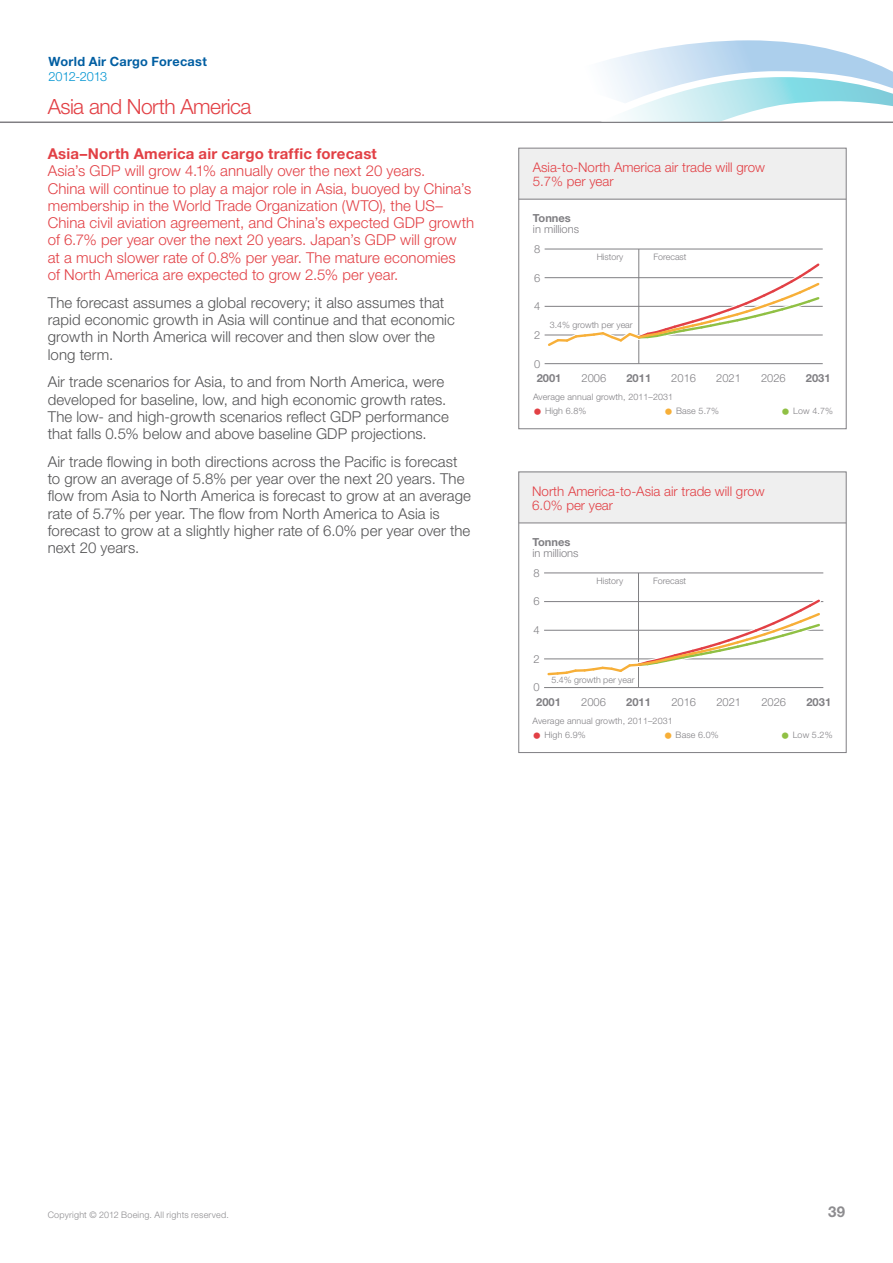
<style>
.page{position:relative;width:893px;height:1263px;background:#fff}
.page>*{position:absolute;margin:0;border:0;box-sizing:border-box;transform-origin:0 0}
.t1{font:300 21px "Helvetica Neue LT Std";letter-spacing:-.025em;color:#e24045}
.t2{font:300 15px/17.2px "Helvetica Neue LT Std";letter-spacing:.005em;color:#545455}
.t3{font:300 15px/17.2px "Helvetica Neue LT Std";letter-spacing:.005em;color:#e24045}
.t4{font:700 15px "Helvetica Neue LT Std";letter-spacing:.015em;color:#e24045}
.t5{font:700 15px "Helvetica Neue LT Std";color:#8d8c8f}
.t6{font:300 13.35px/14px "Helvetica Neue LT Std";color:#e24045}
.t7{font:700 12.75px "Helvetica Neue LT Std";letter-spacing:.02em;color:#005ea2}
.t8{font:300 12.75px "Helvetica Neue LT Std";letter-spacing:-.025em;color:#0095d2}
.t9{font:300 11.1px "Helvetica Neue LT Std";color:#807f83}
.t10{font:700 11.1px "Helvetica Neue LT Std";color:#807f83}
.t11{font:300 9px "Helvetica Neue LT Std";letter-spacing:.025em;color:#8d8c8f}
.t12{font:300 8.85px "Helvetica Neue LT Std";letter-spacing:.01em;color:#807f83}
.s1{font-size:17.85px;color:#e24045}
.s2{font-size:17.85px;color:#f7af38}
.s3{font-size:17.85px;color:#90c044}
</style>
<div class="page">
<hr style="left:0;top:122px;width:893px;height:1px;background:#807f83">
<svg style="left:552px;top:40px;width:341px;height:82px"></svg>
<div style="left:519px;top:472px;width:327px;height:51px;background:#efefef"></div>
<hr style="left:519px;top:523px;width:327px;height:1px;background:#807f83">
<div style="left:518px;top:472px;width:328px;height:281px;border:1px solid #807f83"></div>
<div style="left:519px;top:148px;width:327px;height:51px;background:#efefef"></div>
<hr style="left:519px;top:199px;width:327px;height:1px;background:#807f83">
<div style="left:518px;top:148px;width:328px;height:281px;border:1px solid #807f83"></div>
<hr style="left:638px;top:573px;width:1px;height:115px;background:#807f83">
<hr style="left:544px;top:687px;width:279px;height:1px;background:#807f83">
<hr style="left:544px;top:572px;width:279px;height:1px;background:#807f83">
<svg style="left:544px;top:599px;width:280px;height:77px"></svg>
<hr style="left:638px;top:249px;width:1px;height:115px;background:#807f83">
<hr style="left:545px;top:363px;width:278px;height:1px;background:#807f83">
<hr style="left:545px;top:249px;width:278px;height:1px;background:#807f83">
<svg style="left:544px;top:258px;width:279px;height:93px"></svg>
<p class="t7" style="left:49px;top:53px;width:160px">World Air Cargo Forecast</p>
<p class="t8" style="left:49px;top:68px;width:60px">2012-2013</p>
<h1 class="t1" style="left:48px;top:94px;width:205px">Asia and North America</h1>
<p class="t4" style="left:48px;top:145px;width:331px">Asia–North America air cargo traffic forecast</p>
<p class="t3" style="left:48px;top:162px;width:428px">Asia’s GDP will grow 4.1% annually over the next 20 years.<br>China will continue to play a major role in Asia, buoyed by China’s membership in the World Trade Organization (WTO), the US– China civil aviation agreement, and China’s expected GDP growth of 6.7% per year over the next 20 years. Japan’s GDP will grow<br>at a much slower rate of 0.8% per year. The mature economies<br>of North America are expected to grow 2.5% per year.</p>
<p class="t2" style="left:48px;top:293px;width:409px">The forecast assumes a global recovery; it also assumes that rapid economic growth in Asia will continue and that economic growth in North America will recover and then slow over the long term.</p>
<p class="t2" style="left:48px;top:373px;width:403px">Air trade scenarios for Asia, to and from North America, were developed for baseline, low, and high economic growth rates.<br>The low- and high-growth scenarios reflect GDP performance that falls 0.5% below and above baseline GDP projections.</p>
<p class="t2" style="left:48px;top:452px;width:425px">Air trade flowing in both directions across the Pacific is forecast to grow an average of 5.8% per year over the next 20 years. The flow from Asia to North America is forecast to grow at an average rate of 5.7% per year. The flow from North America to Asia is forecast to grow at a slightly higher rate of 6.0% per year over the next 20 years.</p>
<p class="t6" style="left:533px;top:160px;width:234px">Asia-to-North America air trade will grow<br>5.7% per year</p>
<p class="t10" style="left:533px;top:211px;width:39px">Tonnes</p>
<p class="t9" style="left:533px;top:222px;width:48px">in millions</p>
<p class="t9" style="left:534px;top:242px;width:8px">8</p>
<p class="t9" style="left:534px;top:271px;width:8px">6</p>
<p class="t9" style="left:534px;top:299px;width:8px">4</p>
<p class="t9" style="left:534px;top:328px;width:8px">2</p>
<p class="t9" style="left:534px;top:357px;width:8px">0</p>
<p class="t12" style="left:597px;top:251px;width:28px">History</p>
<p class="t12" style="left:653px;top:251px;width:35px">Forecast</p>
<p class="t12" style="left:550px;top:319px;width:84px">3.4% growth per year</p>
<p class="t10" style="left:537px;top:371px;width:26px">2001</p>
<p class="t9" style="left:582px;top:371px;width:26px">2006</p>
<p class="t10" style="left:626px;top:371px;width:26px">2011</p>
<p class="t9" style="left:671px;top:371px;width:26px">2016</p>
<p class="t9" style="left:716px;top:371px;width:26px">2021</p>
<p class="t9" style="left:761px;top:371px;width:26px">2026</p>
<p class="t10" style="left:806px;top:371px;width:26px">2031</p>
<p class="t12" style="left:533px;top:391px;width:142px">Average annual growth, 2011–2031</p>
<p class="t12" style="left:533px;top:406px;width:55px"><span class="s1">•</span> High 6.8%</p>
<p class="t12" style="left:664px;top:406px;width:57px"><span class="s2">•</span> Base 5.7%</p>
<p class="t12" style="left:781px;top:406px;width:53px"><span class="s3">•</span> Low 4.7%</p>
<p class="t6" style="left:532px;top:484px;width:234px">North America-to-Asia air trade will grow<br>6.0% per year</p>
<p class="t10" style="left:532px;top:535px;width:39px">Tonnes</p>
<p class="t9" style="left:532px;top:546px;width:48px">in millions</p>
<p class="t9" style="left:533px;top:566px;width:8px">8</p>
<p class="t9" style="left:533px;top:595px;width:8px">6</p>
<p class="t9" style="left:533px;top:623px;width:8px">4</p>
<p class="t9" style="left:533px;top:652px;width:8px">2</p>
<p class="t9" style="left:533px;top:681px;width:8px">0</p>
<p class="t12" style="left:596px;top:575px;width:28px">History</p>
<p class="t12" style="left:653px;top:575px;width:35px">Forecast</p>
<p class="t12" style="left:551px;top:674px;width:84px">5.4% growth per year</p>
<p class="t10" style="left:536px;top:695px;width:26px">2001</p>
<p class="t9" style="left:581px;top:695px;width:26px">2006</p>
<p class="t10" style="left:626px;top:695px;width:26px">2011</p>
<p class="t9" style="left:671px;top:695px;width:26px">2016</p>
<p class="t9" style="left:716px;top:695px;width:26px">2021</p>
<p class="t9" style="left:761px;top:695px;width:26px">2026</p>
<p class="t10" style="left:806px;top:695px;width:26px">2031</p>
<p class="t12" style="left:532px;top:715px;width:142px">Average annual growth, 2011–2031</p>
<p class="t12" style="left:532px;top:730px;width:55px"><span class="s1">•</span> High 6.9%</p>
<p class="t12" style="left:664px;top:730px;width:57px"><span class="s2">•</span> Base 6.0%</p>
<p class="t12" style="left:781px;top:730px;width:53px"><span class="s3">•</span> Low 5.2%</p>
<p class="t11" style="left:48px;top:1209px;width:183px">Copyright © 2012 Boeing. All rights reserved.</p>
<p class="t5" style="left:828px;top:1202px;width:19px">39</p>
</div>
